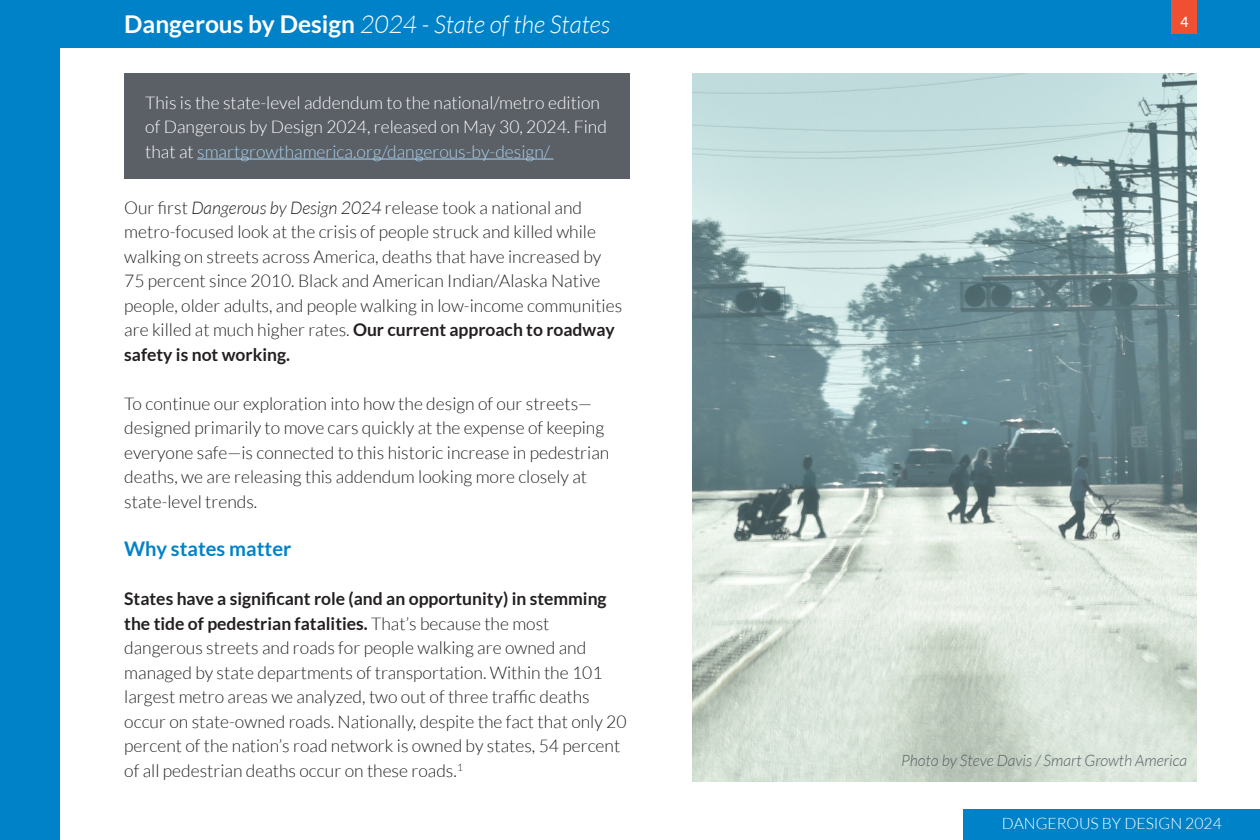
<style>
.page{position:relative;width:1260px;height:840px;background:#fff}
.page>*{position:absolute;margin:0;border:0;box-sizing:border-box;transform-origin:0 0}
.H2_-_recs_header_box{font:italic 300 24.5px "Lato";color:#fff}
.t1{font:700 20.12px "Lato";color:#0082c8}
.Body_Text{font:300 17.5px/24.5px "Lato";color:#231f20}
.Body_Text_white{font:300 17.5px/24.5px "Lato";color:#fff}
.t2{font:italic 300 15.75px "Lato";color:#5b5f66}
.t3{font:300 15.75px "Lato";color:#fff}
.t4{font:15.75px "Myriad Pro";color:#fff}
.s1{font-weight:700;font-style:normal}
.s2{color:#a9d3ef}
.s3{font-style:italic}
.s4{font-weight:700}
</style>
<div class="page">
<div style="left:0;top:0;width:1260px;height:47px;background:#0082c8"></div>
<div style="left:0;top:0;width:60px;height:840px;background:#0082c8"></div>
<div style="left:1172px;top:0;width:25px;height:34px;background:#ef5032"></div>
<div style="left:964px;top:810px;width:296px;height:30px;background:#0082c8"></div>
<img style="left:692px;top:73px;width:505px;height:708px">
<div style="left:124px;top:74px;width:506px;height:105px;background:#5b5f66"></div>
<hr style="left:197px;top:159px;width:357px;height:1px;background:#a9d3ef">
<p class="H2_-_recs_header_box" style="left:124px;top:11px;width:487px"><span class="s1">Dangerous by Design</span> 2024 - State of the States</p>
<p class="Body_Text_white" style="left:145px;top:90px;width:463px">This is the state-level addendum to the national/metro edition of Dangerous by Design 2024, released on May 30, 2024. Find that at <span class="s2">smartgrowthamerica.org/dangerous-by-design/</span></p>
<p class="Body_Text" style="left:124px;top:195px;width:499px">Our first <span class="s3">Dangerous by Design 2024</span> release took a national and metro-focused look at the crisis of people struck and killed while walking on streets across America, deaths that have increased by 75 percent since 2010. Black and American Indian/Alaska Native people, older adults, and people walking in low-income communities are killed at much higher rates. <span class="s4">Our current approach to roadway safety is not working.</span></p>
<p class="Body_Text" style="left:124px;top:391px;width:487px">To continue our exploration into how the design of our streets— designed primarily to move cars quickly at the expense of keeping everyone safe—is connected to this historic increase in pedestrian deaths, we are releasing this addendum looking more closely at state-level trends.</p>
<h2 class="t1" style="left:124px;top:537px;width:169px">Why states matter</h2>
<p class="Body_Text" style="left:124px;top:587px;width:504px"><span class="s4">States have a significant role (and an opportunity) in stemming the tide of pedestrian fatalities.</span> That’s because the most dangerous streets and roads for people walking are owned and managed by state departments of transportation. Within the 101 largest metro areas we analyzed, two out of three traffic deaths occur on state-owned roads. Nationally, despite the fact that only 20 percent of the nation’s road network is owned by states, 54 percent of all pedestrian deaths occur on these roads.<sup>1</sup></p>
<p class="t4" style="left:1180px;top:12px;width:10px">4</p>
<p class="t2" style="left:901px;top:752px;width:287px">Photo by Steve Davis / Smart Growth America</p>
<p class="t3" style="left:1002px;top:815px;width:221px">DANGEROUS BY DESIGN 2024</p>
</div>
